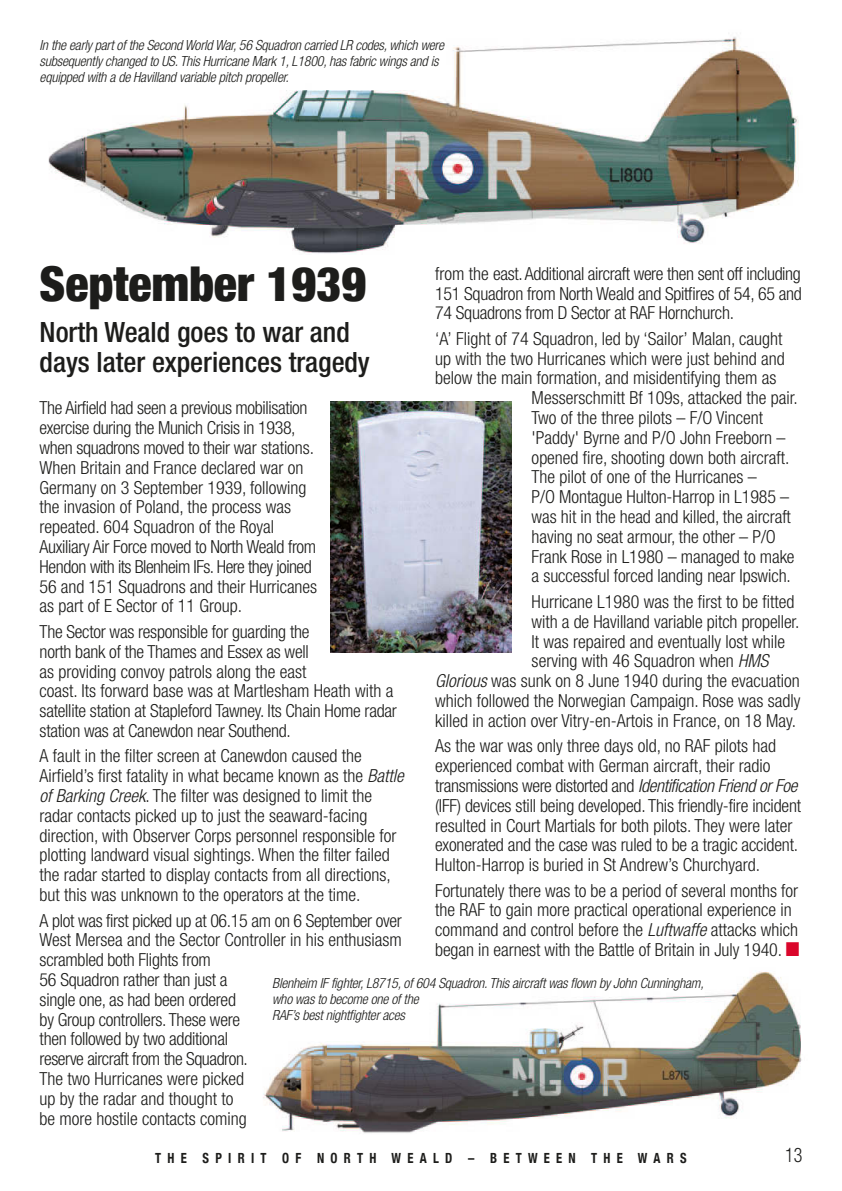
<style>
.page{position:relative;width:842px;height:1191px;background:#fff}
.page>*{position:absolute;margin:0;border:0;box-sizing:border-box;transform-origin:0 0}
.t1{font:900 condensed 48px "Helvetica Neue";color:#1d1d1b}
.t2{font:500 condensed 28px "Helvetica Neue";color:#1d1d1b}
.t3{font:300 condensed 20px "Helvetica Neue";color:#1d1d1b;scale:.9 1}
.t4{font:300 condensed 18px/19.8px "Helvetica Neue";color:#1d1d1b}
.t5{font:300 condensed 18px "Helvetica Neue";letter-spacing:-.02em;color:#1d1d1b}
.t6{font:300 condensed 18px "Helvetica Neue";letter-spacing:-.03em;color:#1d1d1b}
.t7{font:italic 300 condensed 14px/16px "Helvetica Neue";letter-spacing:-.015em;color:#1d1d1b}
.t8{font:700 condensed 14px "Helvetica Neue";letter-spacing:.5em;color:#1d1d1b;scale:.9 1}
.s1{font-style:italic}
.s2{color:#da062b}
</style>
<div class="page">
<img style="left:48px;top:37px;width:751px;height:217px">
<img style="left:263px;top:972px;width:539px;height:161px">
<img style="left:330px;top:401px;width:182px;height:251px">
<p class="t7" style="left:40px;top:38px;width:409px">In the early partof the Second World War,56 Squadron carried LR codes,which were subsequently changed to US.ThisHurricane Mark 1,L1800,hasfabric wingsand is equipped with a de Havilland variable pitch propeller.</p>
<h1 class="t1" style="left:40px;top:254px;width:328px">September 1939</h1>
<p class="t5" style="left:435px;top:267px;width:367px">from the east. Additional aircraft were then sent off including</p>
<p class="t4" style="left:435px;top:285px;width:368px">151 Squadron from North Weald and Spitfires of 54, 65 and<br>74 Squadrons from D Sector at RAF Hornchurch.</p>
<p class="t2" style="left:40px;top:322px;width:312px">North Weald goes to war and</p>
<p class="t4" style="left:435px;top:330px;width:351px">‘A’ Flight of 74 Squadron, led by ‘Sailor’ Malan, caught up with the two Hurricanes which were just behind and</p>
<h3 class="t2" style="left:40px;top:352px;width:332px">days later experiences tragedy</h3>
<p class="t4" style="left:532px;top:370px;width:268px;text-indent:-97px">below the main formation, and misidentifying them as<br>Messerschmitt Bf 109s, attacked the pair.</p>
<p class="t5" style="left:40px;top:401px;width:269px">The Airfield had seen a previous mobilisation</p>
<p class="t4" style="left:532px;top:409px;width:233px">Two of the three pilots – F/O Vincent</p>
<p class="t5" style="left:40px;top:421px;width:257px">exercise during the Munich Crisis in 1938,</p>
<p class="t4" style="left:532px;top:429px;width:255px">'Paddy' Byrne and P/O John Freeborn –</p>
<p class="t5" style="left:40px;top:441px;width:276px">when squadrons moved to their war stations.</p>
<p class="t4" style="left:532px;top:449px;width:259px">opened fire, shooting down both aircraft.</p>
<p class="t4" style="left:40px;top:459px;width:265px">When Britain and France declared war on</p>
<p class="t4" style="left:532px;top:469px;width:227px">The pilot of one of the Hurricanes –</p>
<p class="t4" style="left:40px;top:479px;width:268px">Germany on 3 September 1939, following</p>
<p class="t4" style="left:532px;top:488px;width:259px">P/O Montague Hulton-Harrop in L1985 –</p>
<p class="t4" style="left:40px;top:498px;width:253px">the invasion of Poland, the process was</p>
<p class="t4" style="left:532px;top:508px;width:261px">was hit in the head and killed, the aircraft</p>
<p class="t4" style="left:40px;top:518px;width:236px">repeated. 604 Squadron of the Royal</p>
<p class="t4" style="left:532px;top:528px;width:246px">having no seat armour, the other – P/O</p>
<p class="t5" style="left:40px;top:540px;width:278px">Auxiliary Air Force moved to North Weald from</p>
<p class="t4" style="left:532px;top:548px;width:264px">Frank Rose in L1980 – managed to make</p>
<p class="t6" style="left:40px;top:560px;width:274px">Hendon with its Blenheim IFs. Here they joined</p>
<p class="t4" style="left:532px;top:568px;width:261px">a successful forced landing near Ipswich.</p>
<p class="t4" style="left:40px;top:578px;width:279px">56 and 151 Squadrons and their Hurricanes</p>
<p class="t4" style="left:532px;top:593px;width:264px">Hurricane L1980 was the first to be fitted</p>
<p class="t4" style="left:40px;top:597px;width:204px">as part of E Sector of 11 Group.</p>
<p class="t4" style="left:532px;top:613px;width:269px">with a de Havilland variable pitch propeller.</p>
<p class="t4" style="left:40px;top:623px;width:271px">The Sector was responsible for guarding the</p>
<p class="t4" style="left:532px;top:633px;width:255px">It was repaired and eventually lost while</p>
<p class="t4" style="left:40px;top:643px;width:271px">north bank of the Thames and Essex as well</p>
<p class="t4" style="left:532px;top:652px;width:242px">serving with 46 Squadron when <span class="s1">HMS</span></p>
<p class="t4" style="left:40px;top:663px;width:268px">as providing convoy patrols along the east</p>
<p class="t4" style="left:435px;top:672px;width:366px"><span class="s1">Glorious</span> was sunk on 8 June 1940 during the evacuation</p>
<p class="t4" style="left:40px;top:682px;width:355px">coast. Its forward base was at Martlesham Heath with a</p>
<p class="t4" style="left:435px;top:692px;width:367px">which followed the Norwegian Campaign. Rose was sadly</p>
<p class="t4" style="left:40px;top:702px;width:359px">satellite station at Stapleford Tawney. Its Chain Home radar</p>
<p class="t4" style="left:435px;top:712px;width:362px">killed in action over Vitry-en-Artois in France, on 18 May.</p>
<p class="t4" style="left:40px;top:722px;width:253px">station was at Canewdon near Southend.</p>
<p class="t4" style="left:435px;top:737px;width:343px">As the war was only three days old, no RAF pilots had</p>
<p class="t4" style="left:40px;top:747px;width:324px">A fault in the filter screen at Canewdon caused the</p>
<p class="t4" style="left:435px;top:757px;width:337px">experienced combat with German aircraft, their radio</p>
<p class="t4" style="left:40px;top:767px;width:369px">Airfield’s first fatality in what became known as the <span class="s1">Battle</span></p>
<p class="t5" style="left:435px;top:779px;width:367px">transmissions were distorted and <span class="s1">Identification Friend orFoe</span></p>
<p class="t4" style="left:40px;top:787px;width:334px"><span class="s1">of Barking Creek</span>. The filter was designed to limit the</p>
<p class="t4" style="left:435px;top:797px;width:367px">(IFF) devices still being developed. This friendly-fire incident</p>
<p class="t4" style="left:40px;top:807px;width:329px">radar contacts picked up to just the seaward-facing</p>
<p class="t4" style="left:435px;top:816px;width:359px">resulted in Court Martials for both pilots. They were later</p>
<p class="t4" style="left:40px;top:827px;width:358px">direction, with Observer Corps personnel responsible for</p>
<p class="t4" style="left:435px;top:836px;width:364px">exonerated and the case was ruled to be a tragic accident.</p>
<p class="t4" style="left:40px;top:846px;width:352px">plotting landward visual sightings. When the filter failed</p>
<p class="t4" style="left:435px;top:856px;width:327px">Hulton-Harrop is buried in St Andrew’s Churchyard.</p>
<p class="t4" style="left:40px;top:866px;width:353px">the radar started to display contacts from all directions,</p>
<p class="t4" style="left:435px;top:882px;width:364px">Fortunately there was to be a period of several months for</p>
<p class="t4" style="left:40px;top:886px;width:322px">but this was unknown to the operators at the time.</p>
<p class="t4" style="left:435px;top:901px;width:358px">the RAF to gain more practical operational experience in</p>
<p class="t5" style="left:40px;top:913px;width:364px">A plot was first picked up at 06.15 am on 6 September over</p>
<p class="t4" style="left:435px;top:921px;width:365px">command and control before the <span class="s1">Luftwaffe</span> attacks which</p>
<p class="t4" style="left:40px;top:931px;width:364px">West Mersea and the Sector Controller in his enthusiasm</p>
<p class="t4" style="left:435px;top:941px;width:366px">began in earnest with the Battle of Britain in July 1940. <span class="s2">■</span></p>
<p class="t4" style="left:40px;top:951px;width:189px">scrambled both Flights from<br>56 Squadron rather than just a</p>
<p class="t7" style="left:272px;top:975px;width:436px">Blenheim IF fighter,L8715,of 604 Squadron.Thisaircraftwasflown by John Cunningham,</p>
<p class="t4" style="left:40px;top:991px;width:198px">single one, as had been ordered</p>
<p class="t7" style="left:272px;top:991px;width:151px">who wasto become one of the<br>RAF’sbestnightfighteraces</p>
<p class="t4" style="left:40px;top:1010px;width:210px">by Group controllers. These were then followed by two additional reserve aircraft from the Squadron.<br>The two Hurricanes were picked up by the radar and thought to be more hostile contacts coming</p>
<p class="t8" style="left:155px;top:1149px;width:592px">THE SPIRIT OF NORTH WEALD – BETWEEN THE WARS</p>
<p class="t3" style="left:785px;top:1147px;width:20px">13</p>
</div>
